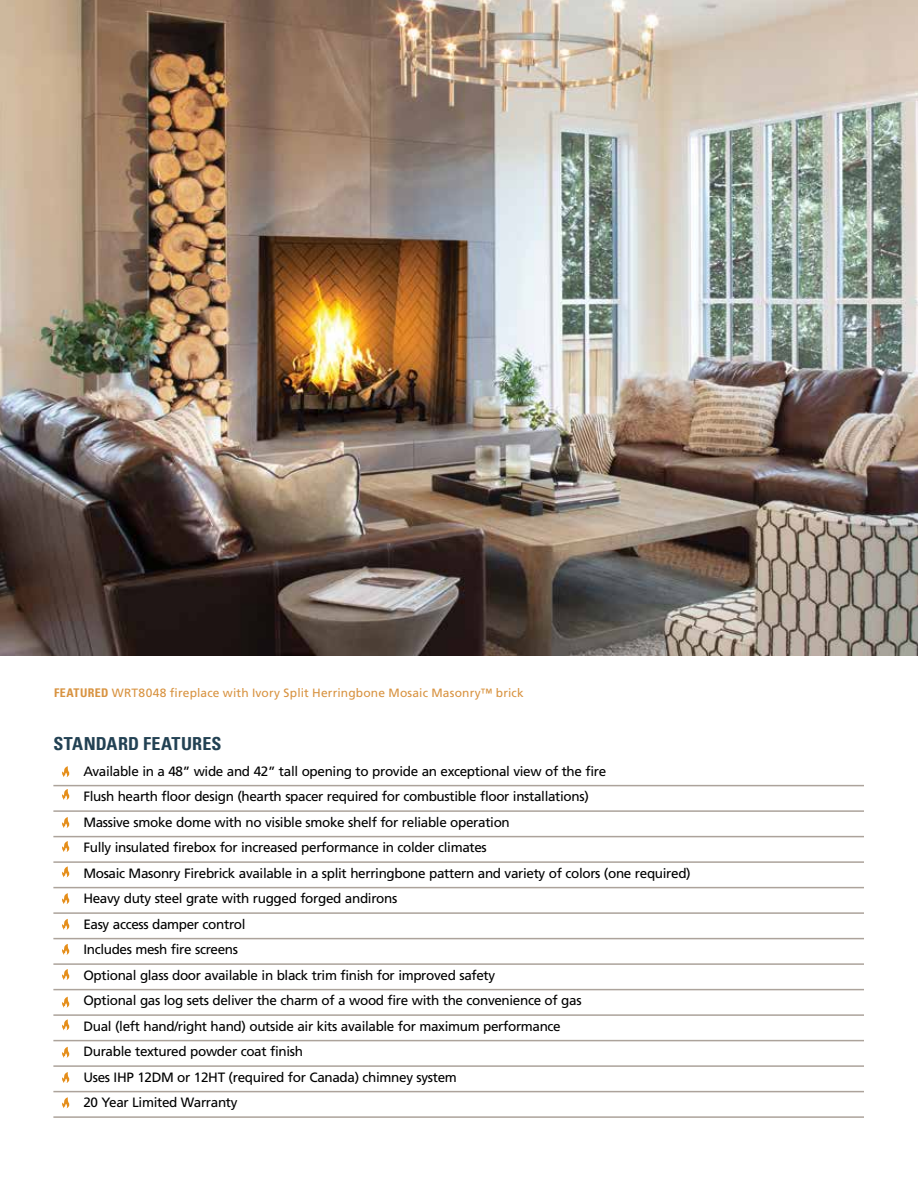
<style>
.page{position:relative;width:918px;height:1188px;background:#fff}
.page>*{position:absolute;margin:0;border:0;box-sizing:border-box;transform-origin:0 0}
.t1{font:18px "Univers Com 67 Bold Cond";letter-spacing:.01em;color:#224153}
.t2{font:13.5px/25.5px "Frutiger LT Std";letter-spacing:-.025em;color:#000}
.t3{font:12px "Frutiger LT Std";letter-spacing:.015em;color:#d89341}
.s1{font-family:"Univers Com 67 Bold Cond"}
</style>
<div class="page">
<hr style="left:53px;top:785px;width:811px;height:1px;background:#aca39b">
<hr style="left:53px;top:810px;width:811px;height:2px;background:#aca39b">
<hr style="left:53px;top:836px;width:811px;height:1px;background:#aca39b">
<hr style="left:53px;top:861px;width:811px;height:2px;background:#aca39b">
<hr style="left:53px;top:887px;width:811px;height:1px;background:#aca39b">
<hr style="left:53px;top:912px;width:811px;height:2px;background:#aca39b">
<hr style="left:53px;top:938px;width:811px;height:1px;background:#aca39b">
<hr style="left:53px;top:963px;width:811px;height:2px;background:#aca39b">
<hr style="left:53px;top:989px;width:811px;height:1px;background:#aca39b">
<hr style="left:53px;top:1014px;width:811px;height:2px;background:#aca39b">
<hr style="left:53px;top:1040px;width:811px;height:1px;background:#aca39b">
<hr style="left:53px;top:1065px;width:811px;height:2px;background:#aca39b">
<hr style="left:53px;top:1091px;width:811px;height:1px;background:#aca39b">
<hr style="left:53px;top:1116px;width:811px;height:2px;background:#aca39b">
<img style="left:0;top:0;width:918px;height:656px">
<svg style="left:62px;top:789px;width:8px;height:11px"></svg>
<svg style="left:62px;top:766px;width:8px;height:11px"></svg>
<svg style="left:62px;top:817px;width:8px;height:11px"></svg>
<svg style="left:62px;top:841px;width:8px;height:11px"></svg>
<svg style="left:62px;top:866px;width:8px;height:12px"></svg>
<svg style="left:62px;top:919px;width:8px;height:11px"></svg>
<svg style="left:62px;top:944px;width:8px;height:11px"></svg>
<svg style="left:62px;top:969px;width:8px;height:11px"></svg>
<svg style="left:62px;top:997px;width:8px;height:11px"></svg>
<svg style="left:62px;top:1019px;width:8px;height:11px"></svg>
<svg style="left:62px;top:1072px;width:8px;height:11px"></svg>
<svg style="left:62px;top:1047px;width:8px;height:11px"></svg>
<svg style="left:62px;top:1097px;width:8px;height:11px"></svg>
<svg style="left:62px;top:893px;width:8px;height:11px"></svg>
<p class="t3" style="left:54px;top:686px;width:471px"><span class="s1">FEATURED</span> WRT8048 fireplace with Ivory Split Herringbone Mosaic Masonry™ brick</p>
<h1 class="t1" style="left:53px;top:733px;width:170px">STANDARD FEATURES</h1>
<p class="t2" style="left:83px;top:758px;width:609px">Available in a 48” wide and 42” tall opening to provide an exceptional view of the fire<br>Flush hearth floor design (hearth spacer required for combustible floor installations)<br>Massive smoke dome with no visible smoke shelf for reliable operation<br>Fully insulated firebox for increased performance in colder climates<br>Mosaic Masonry Firebrick available in a split herringbone pattern and variety of colors (one required)<br>Heavy duty steel grate with rugged forged andirons<br>Easy access damper control<br>Includes mesh fire screens<br>Optional glass door available in black trim finish for improved safety<br>Optional gas log sets deliver the charm of a wood fire with the convenience of gas<br>Dual (left hand/right hand) outside air kits available for maximum performance<br>Durable textured powder coat finish<br>Uses IHP 12DM or 12HT (required for Canada) chimney system<br>20 Year Limited Warranty</p>
</div>
